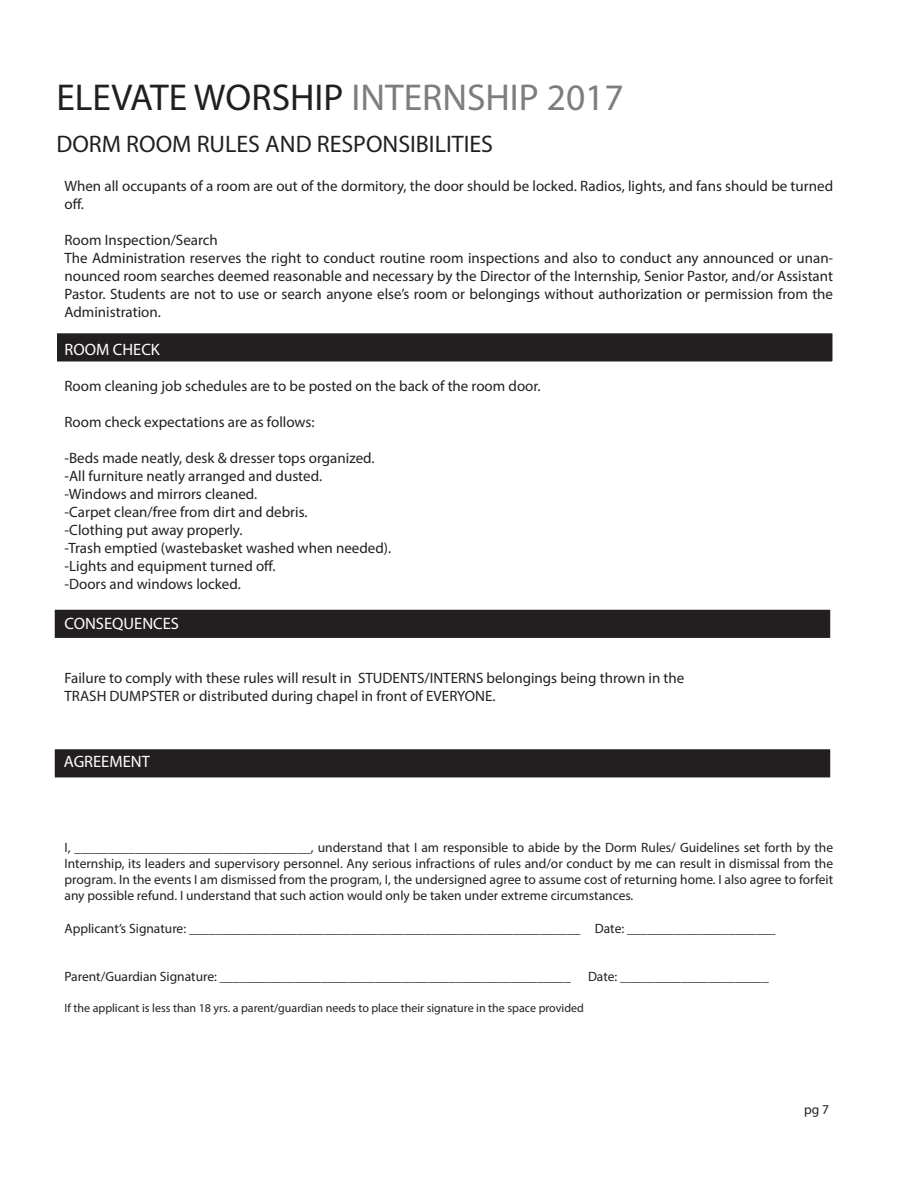
<style>
.page{position:relative;width:918px;height:1188px;background:#fff}
.page>*{position:absolute;margin:0;border:0;box-sizing:border-box;transform-origin:0 0}
.t1{font:37.5px "Myriad Pro";color:#231f20}
.t2{font:24px "Myriad Pro";color:#231f20}
.t3{font:16.5px "Myriad Pro";color:#fff}
.t4{font:15px/18px "Myriad Pro";color:#231f20}
.t5{font:13.5px/16.2px "Myriad Pro";color:#231f20;text-align:justify}
.t6{font:12px "Myriad Pro";color:#231f20}
.s1{color:#7b7d80}
</style>
<div class="page">
<div style="left:54px;top:748px;width:777px;height:30px;background:#231f20"></div>
<div style="left:53px;top:748px;width:779px;height:31px;border:2px solid #fff"></div>
<div style="left:54px;top:609px;width:777px;height:30px;background:#231f20"></div>
<div style="left:53px;top:608px;width:779px;height:31px;border:2px solid #fff"></div>
<div style="left:56px;top:333px;width:777px;height:29px;background:#231f20"></div>
<div style="left:56px;top:332px;width:778px;height:31px;border:2px solid #fff"></div>
<p class="t1" style="left:56px;top:75px;width:569px">ELEVATE WORSHIP <span class="s1">INTERNSHIP 2017</span></p>
<p class="t2" style="left:56px;top:129px;width:438px">DORM ROOM RULES AND RESPONSIBILITIES</p>
<p class="t4" style="left:64px;top:177px;width:770px">When all occupants of a room are out of the dormitory, the door should be locked. Radios, lights, and fans should be turned off.</p>
<p class="t4" style="left:64px;top:231px;width:155px">Room Inspection/Search</p>
<p class="t4" style="left:64px;top:249px;width:770px;text-align:justify">The Administration reserves the right to conduct routine room inspections and also to conduct any announced or unan&shy;nounced room searches deemed reasonable and necessary by the Director of the Internship, Senior Pastor, and/or Assistant Pastor. Students are not to use or search anyone else’s room or belongings without authorization or permission from the Administration.</p>
<p class="t3" style="left:64px;top:339px;width:97px">ROOM CHECK</p>
<p class="t4" style="left:64px;top:377px;width:478px">Room cleaning job schedules are to be posted on the back of the room door.</p>
<p class="t4" style="left:64px;top:413px;width:252px">Room check expectations are as follows:</p>
<p class="t4" style="left:64px;top:449px;width:312px">-Beds made neatly, desk &amp; dresser tops organized.</p>
<p class="t4" style="left:64px;top:467px;width:259px">-All furniture neatly arranged and dusted.</p>
<p class="t4" style="left:64px;top:485px;width:194px">-Windows and mirrors cleaned.</p>
<p class="t4" style="left:64px;top:503px;width:245px">-Carpet clean/free from dirt and debris.</p>
<p class="t4" style="left:64px;top:521px;width:180px">-Clothing put away properly.</p>
<p class="t4" style="left:64px;top:539px;width:328px">-Trash emptied (wastebasket washed when needed).</p>
<p class="t4" style="left:64px;top:557px;width:213px">-Lights and equipment turned off.</p>
<p class="t4" style="left:64px;top:575px;width:178px">-Doors and windows locked.</p>
<p class="t3" style="left:64px;top:613px;width:116px">CONSEQUENCES</p>
<p class="t4" style="left:64px;top:668px;width:621px">Failure to comply with these rules will result in STUDENTS/INTERNS belongings being thrown in the</p>
<p class="t4" style="left:64px;top:686px;width:432px">TRASH DUMPSTER or distributed during chapel in front of EVERYONE.</p>
<p class="t3" style="left:64px;top:751px;width:88px">AGREEMENT</p>
<p class="t5" style="left:64px;top:839px;width:770px">I, ___________________________________, understand that I am responsible to abide by the Dorm Rules/ Guidelines set forth by the Internship, its leaders and supervisory personnel. Any serious infractions of rules and/or conduct by me can result in dismissal from the program. In the events I am dismissed from the program, I, the undersigned agree to assume cost of returning home. I also agree to forfeit any possible refund. I understand that such action would only be taken under extreme circumstances.</p>
<p class="t5" style="left:64px;top:920px;width:713px">Applicant’s Signature: __________________________________________________________ Date: ______________________</p>
<p class="t5" style="left:64px;top:969px;width:508px">Parent/Guardian Signature: ____________________________________________________</p>
<p class="t5" style="left:588px;top:969px;width:182px">Date: ______________________</p>
<p class="t6" style="left:64px;top:1001px;width:521px">If the applicant is less than 18 yrs. a parent/guardian needs to place their signature in the space provided</p>
<p class="t5" style="left:804px;top:1101px;width:27px">pg 7</p>
</div>
